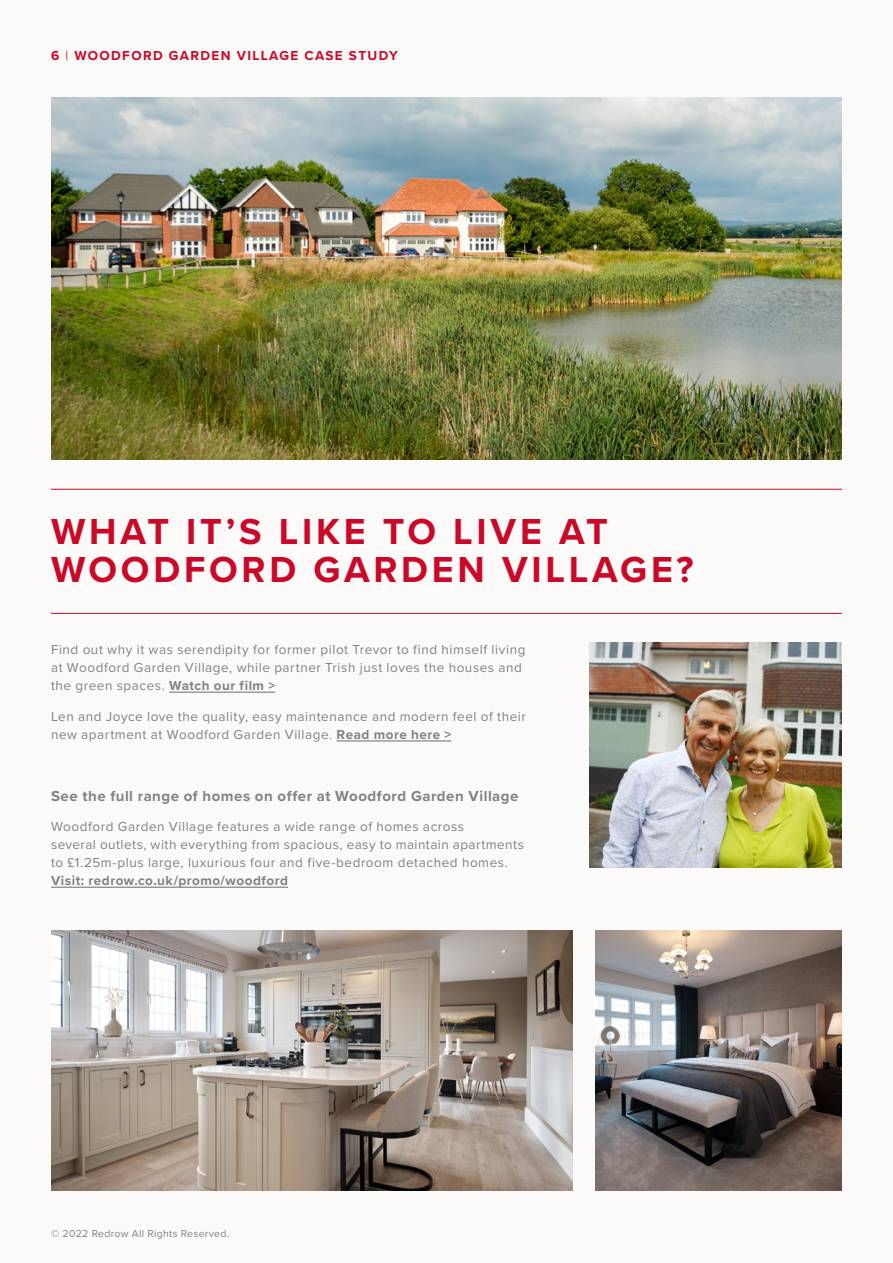
<style>
.page{position:relative;width:893px;height:1263px;background:#fbfaf9}
.page>*{position:absolute;margin:0;border:0;box-sizing:border-box;transform-origin:0 0}
.t1{font:700 37.5px/37.5px "Proxima Nova";letter-spacing:.1em;color:#ca0928}
.t2{font:700 15px "Proxima Nova";letter-spacing:.035em;color:#828282}
.t3{font:13.5px/18px "Proxima Nova";letter-spacing:.04em;color:#828282}
.t4{font:700 13.5px "Proxima Nova";letter-spacing:.04em;color:#828282}
.t5{font:700 13.5px "Proxima Nova";letter-spacing:.1em;color:#ca0928}
.t6{font:10.5px "Proxima Nova";letter-spacing:.03em;color:#828282}
.s1{font-weight:400}
.s2{font-weight:700}
</style>
<div class="page">
<img style="left:51px;top:98px;width:791px;height:361px">
<hr style="left:169px;top:691px;width:106px;height:2px;background:#828282">
<hr style="left:337px;top:740px;width:114px;height:1px;background:#828282">
<hr style="left:51px;top:887px;width:237px;height:1px;background:#828282">
<hr style="left:51px;top:613px;width:791px;height:1px;background:#ca0928">
<hr style="left:51px;top:489px;width:791px;height:1px;background:#ca0928">
<img style="left:590px;top:643px;width:252px;height:224px">
<img style="left:595px;top:930px;width:247px;height:261px">
<img style="left:51px;top:930px;width:522px;height:261px">
<p class="t5" style="left:51px;top:45px;width:348px">6 <span class="s1">|</span> WOODFORD GARDEN VILLAGE CASE STUDY</p>
<h1 class="t1" style="left:51px;top:512px;width:644px">WHAT IT’S LIKE TO LIVE AT<br>WOODFORD GARDEN VILLAGE?</h1>
<p class="t3" style="left:51px;top:640px;width:476px">Find out why it was serendipity for former pilot Trevor to find himself living at Woodford Garden Village, while partner Trish just loves the houses and the green spaces. <span class="s2">Watch our film &gt;</span></p>
<p class="t3" style="left:51px;top:707px;width:476px">Len and Joyce love the quality, easy maintenance and modern feel of their new apartment at Woodford Garden Village. <span class="s2">Read more here &gt;</span></p>
<p class="t2" style="left:51px;top:784px;width:469px">See the full range of homes on offer at Woodford Garden Village</p>
<p class="t3" style="left:51px;top:817px;width:475px">Woodford Garden Village features a wide range of homes across<br>several outlets, with everything from spacious, easy to maintain apartments to £1.25m-plus large, luxurious four and five-bedroom detached homes.</p>
<p class="t4" style="left:51px;top:871px;width:239px">Visit: redrow.co.uk/promo/woodford</p>
<p class="t6" style="left:51px;top:1226px;width:180px">© 2022 Redrow All Rights Reserved.</p>
</div>
